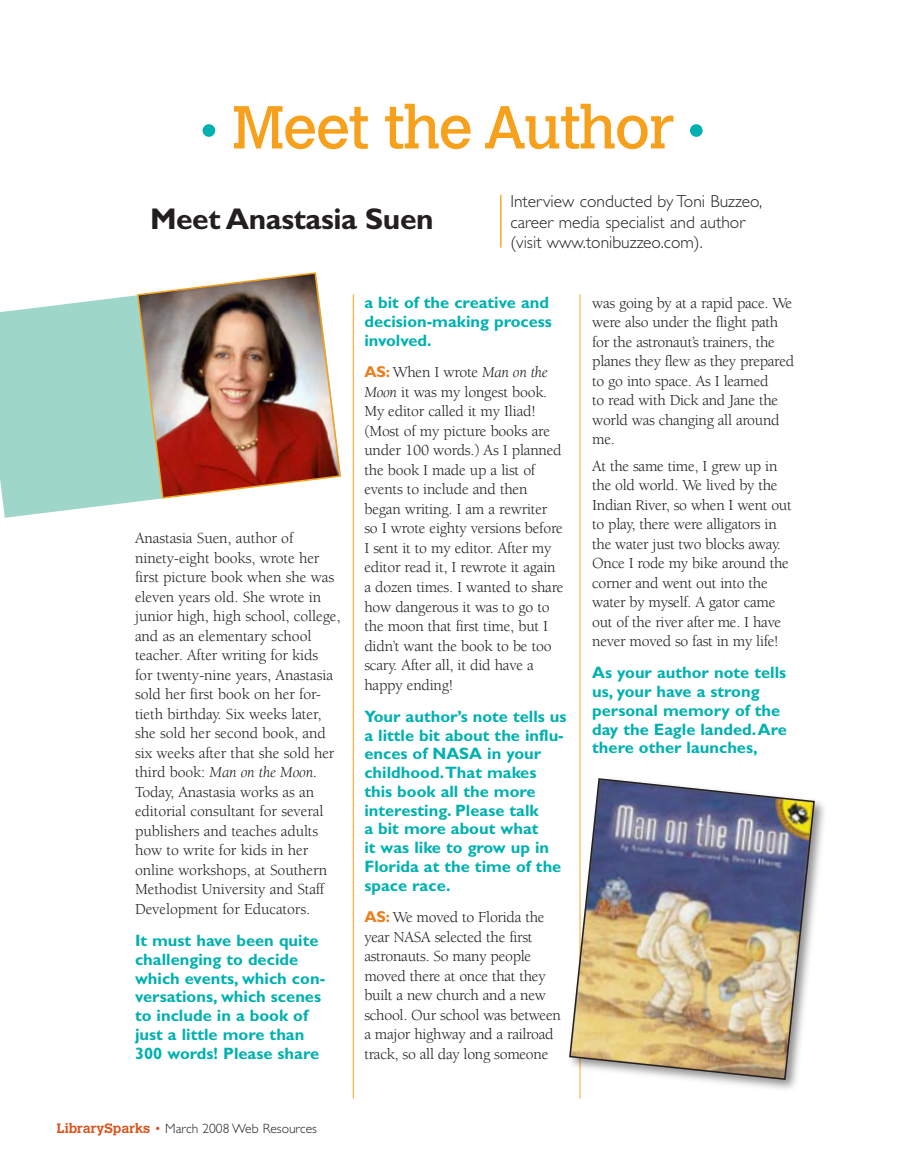
<style>
.page{position:relative;width:905px;height:1175px;background:#fff}
.page>*{position:absolute;margin:0;border:0;box-sizing:border-box;transform-origin:0 0}
.Meet_the_Author___Ar{font:60px "Calvert";letter-spacing:-.025em;color:#f6a01b}
.t1{font:700 30px "Gill Sans";letter-spacing:-.015em;color:#231f20}
.Meet_the_Author___In{font:300 17.4px/20.9px "Gill Sans";color:#231f20}
.Body_text___no_inde{font:700 16.5px/18.8px "Gill Sans";color:#00b1b0}
.Meet_the_Author___Qu{font:700 16.5px/18.8px "Gill Sans";color:#00b1b0}
.Body_text___no_inde-2{font:15.75px/19.5px "Berkeley";letter-spacing:-.015em;color:#231f20}
.t2{font:300 13.5px "Gill Sans";color:#231f20}
.s1{font-size:51.15px;color:#00b1b0}
.s2{font-style:italic}
.s3{font-family:"Calvert";font-weight:700;color:#d9531c}
.s4{color:#d9531c}
.s5{font-family:"Gill Sans";font-weight:700;color:#ea7e1d}
</style>
<div class="page">
<hr style="left:353px;top:294px;width:1px;height:804px;background:#f6a01b">
<hr style="left:500px;top:195px;width:1px;height:53px;background:#faa92a">
<hr style="left:579px;top:294px;width:1px;height:804px;background:#faa92a">
<svg style="left:0;top:295px;width:157px;height:223px;background:#a6dace"></svg>
<img style="left:136px;top:272px;width:205px;height:227px">
<div style="left:565px;top:774px;width:263px;height:319px;background:#231f20;opacity:.5"></div>
<img style="left:568px;top:777px;width:247px;height:303px">
<p class="Meet_the_Author___Ar" style="left:200px;top:93px;width:507px"><span class="s1">•</span> Meet the Author <span class="s1">•</span></p>
<p class="t1" style="left:150px;top:201px;width:285px">Meet Anastasia Suen</p>
<p class="Meet_the_Author___In" style="left:510px;top:191px;width:253px">Interview conducted by Toni Buzzeo, career media specialist and author (visit www.tonibuzzeo.com).</p>
<p class="Body_text___no_inde-2" style="left:135px;top:529px;width:207px">Anastasia Suen, author of ninety-eight books, wrote her first picture book when she was eleven years old. She wrote in junior high, high school, college, and as an elementary school teacher. After writing for kids<br>for twenty-nine years, Anastasia sold her first book on her for&shy;tieth birthday. Six weeks later, she sold her second book, and six weeks after that she sold her third book: <span class="s2">Man on the Moon.<br></span>Today, Anastasia works as an editorial consultant for several publishers and teaches adults how to write for kids in her online workshops, at Southern<br>Methodist University and Staff<br>Development for Educators.</p>
<p class="Meet_the_Author___Qu" style="left:135px;top:931px;width:191px">It must have been quite challenging to decide which events, which con&shy;versations, which scenes to include in a book of just a little more than<br>300 words! Please share</p>
<p class="t2" style="left:57px;top:1121px;width:261px"><span class="s3">LibrarySparks</span> <span class="s4">•</span> March 2008 Web Resources</p>
<p class="Meet_the_Author___Qu" style="left:364px;top:293px;width:189px">a bit of the creative and decision-making process involved.</p>
<p class="Body_text___no_inde-2" style="left:364px;top:363px;width:201px"><span class="s5">AS:</span> When I wrote <span class="s2">Man on the<br>Moon</span> it was my longest book.<br>My editor called it my Iliad! (Most of my picture books are under 100 words.) As I planned the book I made up a list of events to include and then began writing. I am a rewriter so I wrote eighty versions before<br>I sent it to my editor. After my editor read it, I rewrote it again a dozen times. I wanted to share how dangerous it was to go to the moon that first time, but I didn’t want the book to be too scary. After all, it did have a happy ending!</p>
<p class="Body_text___no_inde" style="left:364px;top:707px;width:204px">Your author’s note tells us a little bit about the influ&shy;ences of NASA in your childhood.That makes this book all the more interesting. Please talk<br>a bit more about what<br>it was like to grow up in<br>Florida at the time of the space race.</p>
<p class="Body_text___no_inde-2" style="left:364px;top:907px;width:198px"><span class="s5">AS:</span> We moved to Florida the year NASA selected the first astronauts. So many people moved there at once that they built a new church and a new school. Our school was between a major highway and a railroad track, so all day long someone</p>
<p class="Body_text___no_inde-2" style="left:592px;top:293px;width:203px">was going by at a rapid pace. We were also under the flight path for the astronaut’s trainers, the planes they flew as they prepared to go into space. As I learned<br>to read with Dick and Jane the world was changing all around me.</p>
<p class="Body_text___no_inde-2" style="left:592px;top:456px;width:201px">At the same time, I grew up in the old world. We lived by the<br>Indian River, so when I went out to play, there were alligators in the water just two blocks away.<br>Once I rode my bike around the corner and went out into the water by myself. A gator came out of the river after me. I have never moved so fast in my life!</p>
<p class="Body_text___no_inde" style="left:592px;top:663px;width:196px">As your author note tells us, your have a strong personal memory of the day the Eagle landed. Are there other launches,</p>
</div>
